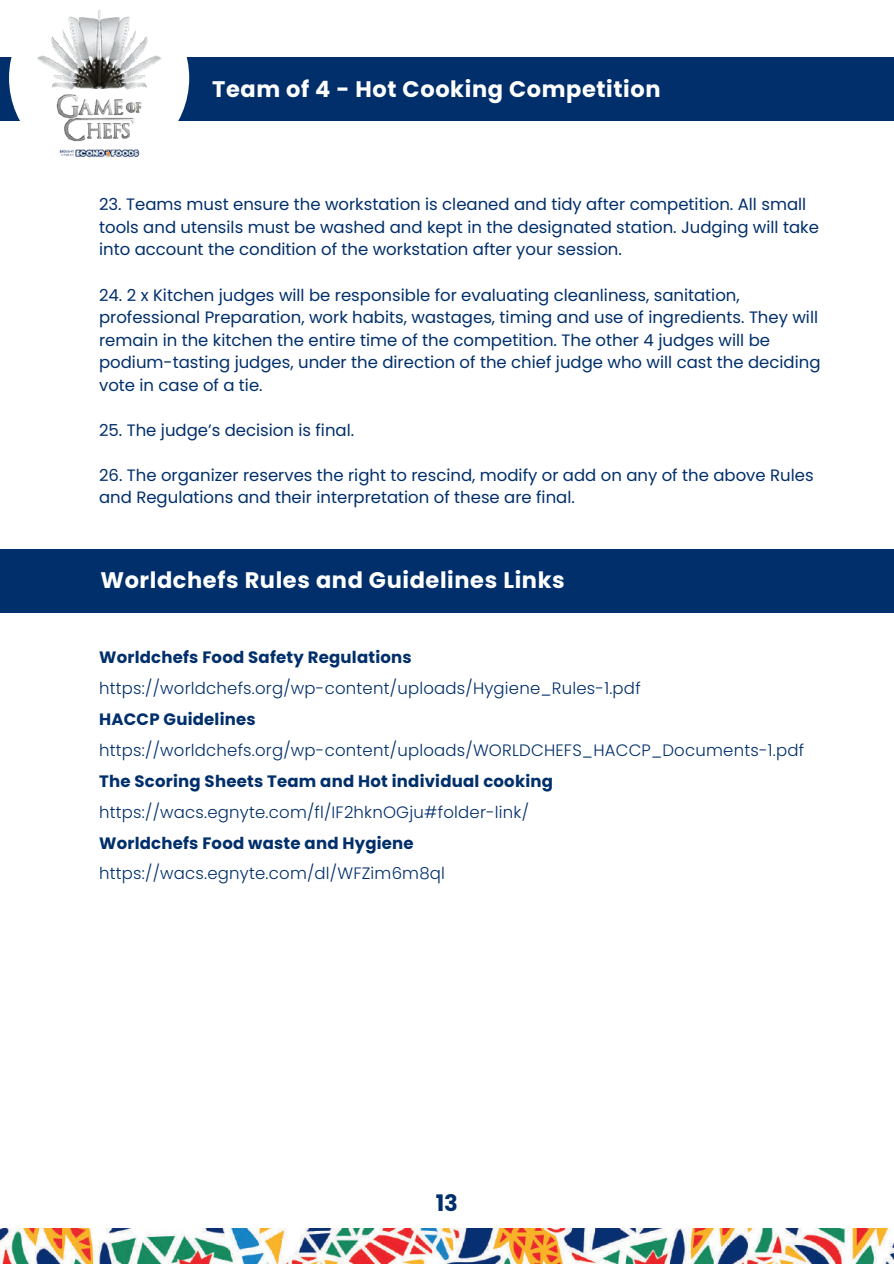
<style>
.page{position:relative;width:894px;height:1264px;background:#fff}
.page>*{position:absolute;margin:0;border:0;box-sizing:border-box;transform-origin:0 0}
.t1{font:700 22.8px "Poppins";color:#002f6b}
.t2{font:700 22.5px "Poppins";letter-spacing:.025em;color:#fff}
.t3{font:16.5px/22.5px "Poppins";color:#002f6b}
.t4{font:300 16.5px "Poppins";letter-spacing:.015em;color:#002f6b}
.t5{font:700 16.5px "Poppins";letter-spacing:.015em;color:#002f6b}
</style>
<div class="page">
<img style="left:0;top:1228px;width:893px;height:35px">
<div style="left:0;top:58px;width:893px;height:63px;background:#002f6b"></div>
<svg style="left:9px;top:57px;width:180px;height:61px"></svg>
<img style="left:18px;top:10px;width:162px;height:148px">
<div style="left:0;top:549px;width:893px;height:63px;background:#002f6b"></div>
<h2 class="t2" style="left:212px;top:73px;width:450px">Team of 4 - Hot Cooking Competition</h2>
<p class="t3" style="left:99px;top:193px;width:721px">23. Teams must ensure the workstation is cleaned and tidy after competition. All small tools and utensils must be washed and kept in the designated station. Judging will take into account the condition of the workstation after your session.</p>
<p class="t3" style="left:99px;top:283px;width:722px">24. 2 x Kitchen judges will be responsible for evaluating cleanliness, sanitation, professional Preparation, work habits, wastages, timing and use of ingredients. They will remain in the kitchen the entire time of the competition. The other 4 judges will be podium-tasting judges, under the direction of the chief judge who will cast the deciding vote in case of a tie.</p>
<p class="t3" style="left:99px;top:418px;width:256px">25. The judge’s decision is final.</p>
<p class="t3" style="left:99px;top:463px;width:715px">26. The organizer reserves the right to rescind, modify or add on any of the above Rules and Regulations and their interpretation of these are final.</p>
<h2 class="t2" style="left:100px;top:564px;width:465px">Worldchefs Rules and Guidelines Links</h2>
<p class="t5" style="left:99px;top:646px;width:314px">Worldchefs Food Safety Regulations</p>
<p class="t4" style="left:99px;top:676px;width:543px">https://worldchefs.org/wp-content/uploads/Hygiene_Rules-1.pdf</p>
<p class="t5" style="left:99px;top:708px;width:158px">HACCP Guidelines</p>
<p class="t4" style="left:99px;top:738px;width:706px">https://worldchefs.org/wp-content/uploads/WORLDCHEFS_HACCP_Documents-1.pdf</p>
<p class="t5" style="left:99px;top:769px;width:455px">The Scoring Sheets Team and Hot individual cooking</p>
<p class="t4" style="left:99px;top:800px;width:431px">https://wacs.egnyte.com/fl/IF2hknOGju#folder-link/</p>
<p class="t5" style="left:99px;top:831px;width:316px">Worldchefs Food waste and Hygiene</p>
<p class="t4" style="left:99px;top:862px;width:347px">https://wacs.egnyte.com/dl/WFZim6m8ql</p>
<h1 class="t1" style="left:435px;top:1186px;width:24px">13</h1>
</div>
